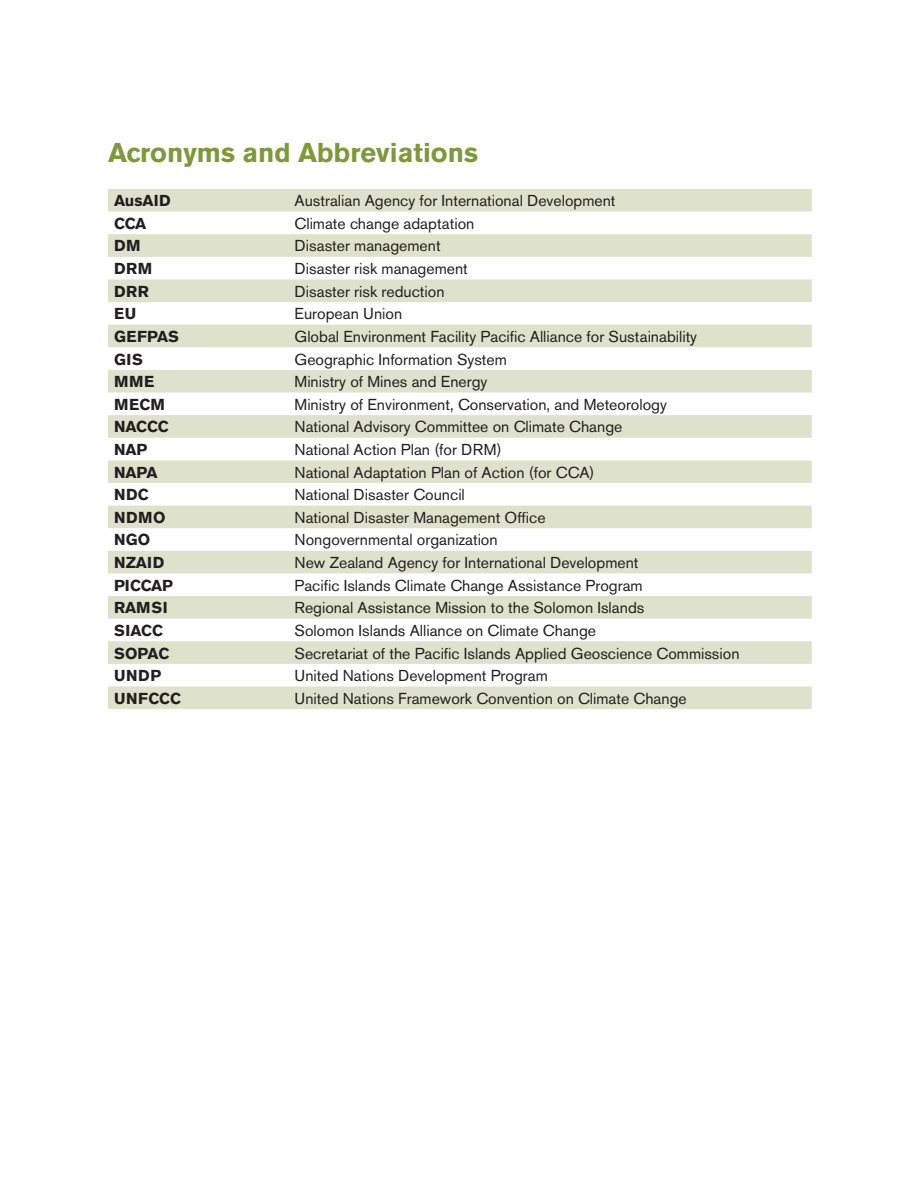
<style>
.page{position:relative;width:918px;height:1188px;background:#fff}
.page>*{position:absolute;margin:0;border:0;box-sizing:border-box;transform-origin:0 0}
.t1{font:700 27px "Akzidenz Grotesk BE";color:#7e983c}
.t2{font:15.75px "Akzidenz Grotesk BE";color:#231f20}
.t3{font:700 15.75px "Akzidenz Grotesk BE";color:#231f20}
</style>
<div class="page">
<svg style="left:108px;top:189px;width:704px;height:520px;fill:#dfe2cc"></svg>
<h1 class="t1" style="left:108px;top:137px;width:372px">Acronyms and Abbreviations</h1>
<p class="t3" style="left:114px;top:192px;width:58px">AusAID</p>
<p class="t2" style="left:295px;top:191px;width:322px">Australian Agency for International Development</p>
<p class="t3" style="left:114px;top:214px;width:34px">CCA</p>
<p class="t2" style="left:295px;top:214px;width:181px">Climate change adaptation</p>
<p class="t3" style="left:114px;top:237px;width:28px">DM</p>
<p class="t2" style="left:295px;top:237px;width:148px">Disaster management</p>
<p class="t3" style="left:114px;top:259px;width:40px">DRM</p>
<p class="t2" style="left:295px;top:259px;width:175px">Disaster risk management</p>
<p class="t3" style="left:114px;top:282px;width:24px">DRR</p>
<p class="t2" style="left:295px;top:282px;width:151px">Disaster risk reduction</p>
<p class="t3" style="left:114px;top:305px;width:12px">EU</p>
<p class="t2" style="left:295px;top:304px;width:109px">European Union</p>
<p class="t3" style="left:114px;top:327px;width:67px">GEFPAS</p>
<p class="t2" style="left:295px;top:327px;width:404px">Global Environment Facility Pacific Alliance for Sustainability</p>
<p class="t3" style="left:114px;top:350px;width:30px">GIS</p>
<p class="t2" style="left:295px;top:350px;width:214px">Geographic Information System</p>
<p class="t3" style="left:114px;top:373px;width:40px">MME</p>
<p class="t2" style="left:295px;top:372px;width:194px">Ministry of Mines and Energy</p>
<p class="t3" style="left:114px;top:395px;width:52px">MECM</p>
<p class="t2" style="left:295px;top:395px;width:374px">Ministry of Environment, Conservation, and Meteorology</p>
<p class="t3" style="left:114px;top:418px;width:56px">NACCC</p>
<p class="t2" style="left:295px;top:418px;width:329px">National Advisory Committee on Climate Change</p>
<p class="t3" style="left:114px;top:440px;width:35px">NAP</p>
<p class="t2" style="left:295px;top:440px;width:209px">National Action Plan (for DRM)</p>
<p class="t3" style="left:114px;top:463px;width:45px">NAPA</p>
<p class="t2" style="left:295px;top:463px;width:301px">National Adaptation Plan of Action (for CCA)</p>
<p class="t3" style="left:114px;top:486px;width:36px">NDC</p>
<p class="t2" style="left:295px;top:485px;width:172px">National Disaster Council</p>
<p class="t3" style="left:114px;top:508px;width:53px">NDMO</p>
<p class="t2" style="left:295px;top:508px;width:253px">National Disaster Management Office</p>
<p class="t3" style="left:114px;top:531px;width:38px">NGO</p>
<p class="t2" style="left:295px;top:531px;width:205px">Nongovernmental organization</p>
<p class="t3" style="left:114px;top:553px;width:52px">NZAID</p>
<p class="t2" style="left:295px;top:553px;width:345px">New Zealand Agency for International Development</p>
<p class="t3" style="left:114px;top:576px;width:61px">PICCAP</p>
<p class="t2" style="left:295px;top:576px;width:350px">Pacific Islands Climate Change Assistance Program</p>
<p class="t3" style="left:114px;top:599px;width:55px">RAMSI</p>
<p class="t2" style="left:295px;top:598px;width:351px">Regional Assistance Mission to the Solomon Islands</p>
<p class="t3" style="left:114px;top:621px;width:50px">SIACC</p>
<p class="t2" style="left:295px;top:621px;width:303px">Solomon Islands Alliance on Climate Change</p>
<p class="t3" style="left:114px;top:644px;width:57px">SOPAC</p>
<p class="t2" style="left:295px;top:644px;width:446px">Secretariat of the Pacific Islands Applied Geoscience Commission</p>
<p class="t3" style="left:114px;top:667px;width:49px">UNDP</p>
<p class="t2" style="left:295px;top:666px;width:255px">United Nations Development Program</p>
<p class="t3" style="left:114px;top:689px;width:68px">UNFCCC</p>
<p class="t2" style="left:295px;top:689px;width:394px">United Nations Framework Convention on Climate Change</p>
</div>
